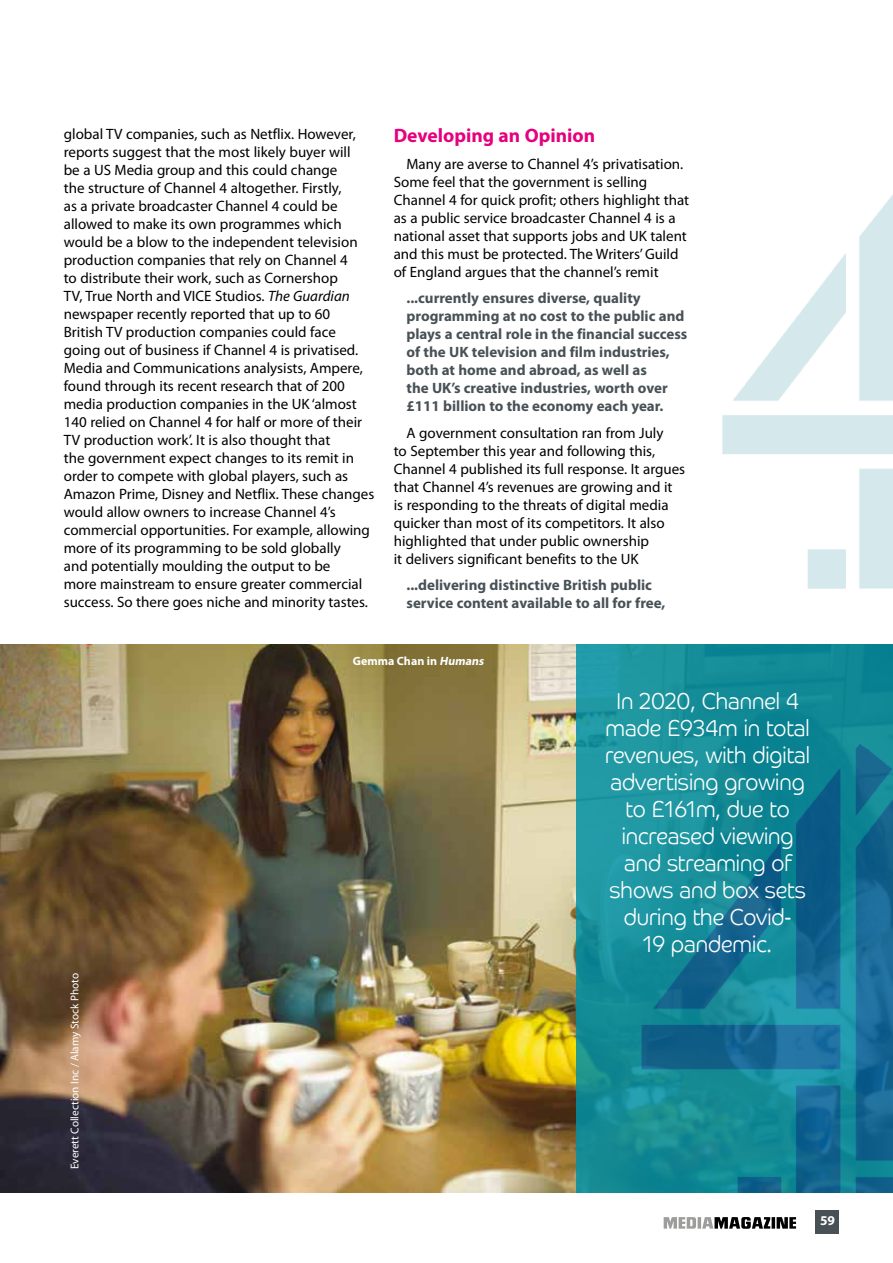
<style>
.page{position:relative;width:893px;height:1263px;background:#fff}
.page>*{position:absolute;margin:0;border:0;box-sizing:border-box;transform-origin:0 0}
.t1{font:300 23.1px/27px "Co Headline";color:#fff;text-align:center;scale:.91 1}
.t2{font:700 19.5px "Myriad Pro";color:#e6007d}
.t3{font:15px/18px "Myriad Pro";color:#000}
.t4{font:700 15px/18px "Myriad Pro";color:#485156}
.t5{font:700 13.5px "Myriad Pro";color:#fff}
.t6{font:700 12px "Myriad Pro";color:#fff}
.t7{font:11.25px "Myriad Pro";color:#fff}
.s1{font-style:italic}
</style>
<div class="page">
<img style="left:0;top:644px;width:576px;height:549px">
<div style="left:576px;top:644px;width:317px;height:549px;background:linear-gradient(to right,#219aa5,#09818f)"></div>
<img style="left:576px;top:731px;width:317px;height:462px">
<img style="left:722px;top:194px;width:171px;height:395px">
<div style="left:816px;top:1210px;width:23px;height:23px;background:#485156"></div>
<svg style="left:664px;top:1217px;width:132px;height:12px"></svg>
<p class="t3" style="left:64px;top:125px;width:312px">global TV companies, such as Netflix. However, reports suggest that the most likely buyer will<br>be a US Media group and this could change<br>the structure of Channel 4 altogether. Firstly,<br>as a private broadcaster Channel 4 could be allowed to make its own programmes which would be a blow to the independent television production companies that rely on Channel 4<br>to distribute their work, such as Cornershop<br>TV, True North and VICE Studios. <span class="s1">The Guardian </span>newspaper recently reported that up to 60<br>British TV production companies could face going out of business if Channel 4 is privatised.<br>Media and Communications analysists, Ampere, found through its recent research that of 200 media production companies in the UK ‘almost 140 relied on Channel 4 for half or more of their TV production work’. It is also thought that<br>the government expect changes to its remit in order to compete with global players, such as Amazon Prime, Disney and Netflix. These changes would allow owners to increase Channel 4’s commercial opportunities. For example, allowing more of its programming to be sold globally<br>and potentially moulding the output to be<br>more mainstream to ensure greater commercial success. So there goes niche and minority tastes.</p>
<h2 class="t2" style="left:394px;top:123px;width:203px">Developing an Opinion</h2>
<p class="t3" style="left:394px;top:154px;width:297px;text-indent:13px">Many are averse to Channel 4’s privatisation.<br>Some feel that the government is selling Channel 4 for quick profit; others highlight that as a public service broadcaster Channel 4 is a national asset that supports jobs and UK talent and this must be protected. The Writers’ Guild of England argues that the channel’s remit</p>
<p class="t4" style="left:406px;top:289px;width:282px">...currently ensures diverse, quality programming at no cost to the public and plays a central role in the financial success of the UK television and film industries, both at home and abroad, as well as<br>the UK’s creative industries, worth over £111 billion to the economy each year.</p>
<p class="t3" style="left:394px;top:423px;width:293px;text-indent:13px">A government consultation ran from July<br>to September this year and following this, Channel 4 published its full response. It argues that Channel 4’s revenues are growing and it is responding to the threats of digital media quicker than most of its competitors. It also highlighted that under public ownership<br>it delivers significant benefits to the UK</p>
<p class="t4" style="left:406px;top:576px;width:260px">...delivering distinctive British public service content available to all for free,</p>
<p class="t7" style="left:68px;top:1169px;width:198px;rotate:-90deg">Everett Collection Inc / Alamy Stock Photo</p>
<p class="t6" style="left:353px;top:653px;width:135px">Gemma Chan in <span class="s1">Humans</span></p>
<h1 class="t1" style="left:605px;top:687px;width:227px">In 2020, Channel 4 made £934m in total revenues, with digital advertising growing to £161m, due to increased viewing and streaming of shows and box sets during the Covid-<br>19 pandemic.</h1>
<p class="t5" style="left:820px;top:1212px;width:16px">59</p>
</div>
